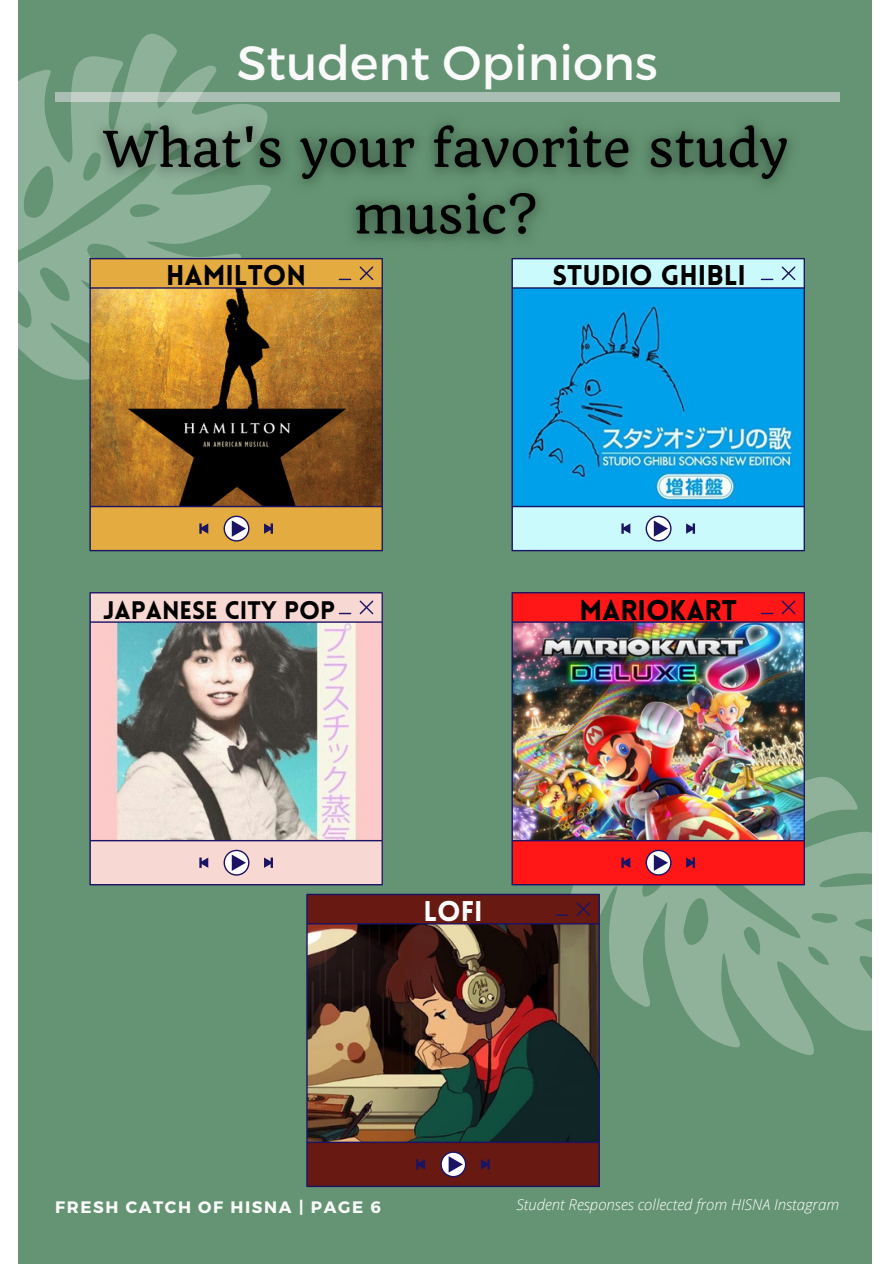
<style>
.page{position:relative;width:894px;height:1264px;background:#fff}
.page>*{position:absolute;margin:0;border:0;box-sizing:border-box;transform-origin:0 0}
.t1{font:48px "Montserrat";color:#fafafa}
.t2{font:900 27.9px "Lovelo";color:#000}
.t3{font:900 27.9px "Lovelo";color:#fff}
.t4{font:900 24.9px "Lovelo";color:#000}
.t5{font:700 16.5px "Montserrat";letter-spacing:.1em;color:#fafafa}
.t6{font:italic 300 15px "Open Sans";color:#fff}
</style>
<div class="page">
<div style="left:19px;top:0;width:852px;height:1263px;background:#649473"></div>
<div style="left:55px;top:93px;width:784px;height:9px;background:#aabeb3"></div>
<svg style="left:567px;top:715px;width:305px;height:340px;fill:#90b29b"></svg>
<svg style="left:18px;top:0;width:287px;height:422px"></svg>
<svg style="left:89px;top:268px;width:294px;height:283px;background:#9b6e2b"></svg>
<img style="left:82px;top:100px;width:723px;height:168px">
<svg style="left:511px;top:258px;width:293px;height:293px;background:#3ab1e5"></svg>
<svg style="left:89px;top:592px;width:294px;height:293px;background:#b3a9a8"></svg>
<img style="left:511px;top:592px;width:293px;height:293px">
<img style="left:306px;top:893px;width:293px;height:294px">
<p class="t1" style="left:236px;top:32px;width:422px">Student Opinions</p>
<p class="t2" style="left:166px;top:264px;width:141px">HAMILTON</p>
<p class="t2" style="left:552px;top:264px;width:195px">STUDIO GHIBLI</p>
<p class="t4" style="left:103px;top:600px;width:233px">JAPANESE CITY POP</p>
<p class="t2" style="left:579px;top:599px;width:159px">MARIOKART</p>
<p class="t3" style="left:423px;top:900px;width:60px">LOFI</p>
<p class="t5" style="left:55px;top:1196px;width:327px">FRESH CATCH OF HISNA | PAGE 6</p>
<p class="t6" style="left:516px;top:1193px;width:324px">Student Responses collected from HISNA Instagram</p>
</div>
